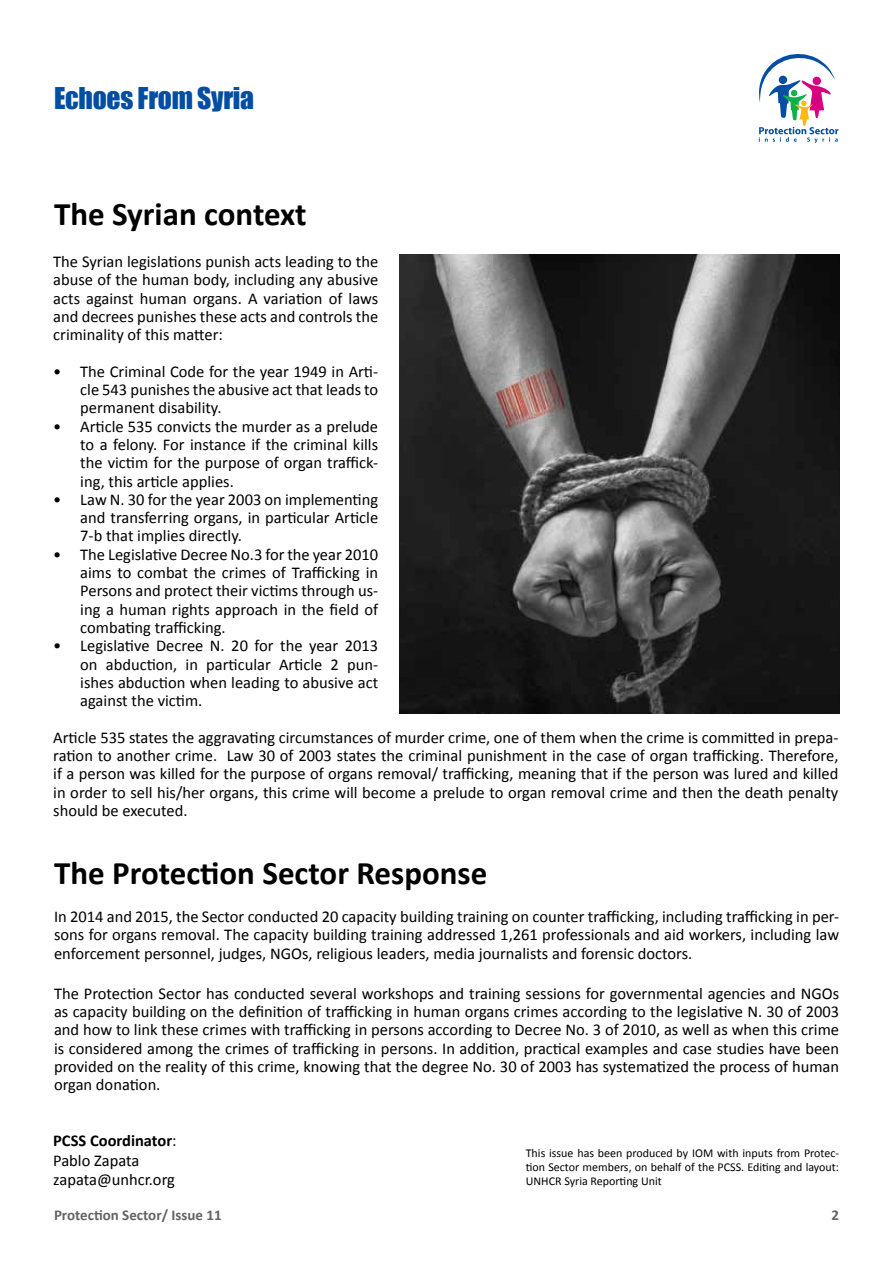
<style>
.page{position:relative;width:893px;height:1263px;background:#fff}
.page>*{position:absolute;margin:0;border:0;box-sizing:border-box;transform-origin:0 0}
.t1{font:700 33px "Calibri";color:#000}
.t2{font:27.6px "Impact";letter-spacing:-.01em;color:#034ea2}
.t3{font:16.5px/18.3px "Calibri";color:#000;text-align:justify}
.t4{font:700 15px "Calibri";color:#646464}
.t5{font:12px/14.4px "Calibri";color:#000;text-align:justify}
.s1{font-weight:700}
</style>
<div class="page">
<svg style="left:759px;top:54px;width:79px;height:89px"></svg>
<img style="left:399px;top:255px;width:440px;height:459px">
<h2 class="t2" style="left:54px;top:77px;width:202px">Echoes From Syria</h2>
<h1 class="t1" style="left:54px;top:193px;width:254px">The Syrian context</h1>
<p class="t3" style="left:53px;top:252px;width:326px">The Syrian legislations punish acts leading to the abuse of the human body, including any abusive acts against human organs. A variation of laws and decrees punishes these acts and controls the criminality of this matter:</p>
<p class="t3" style="left:80px;top:362px;width:299px;text-indent:-27px">• The Criminal Code for the year 1949 in Arti&shy;cle 543 punishes the abusive act that leads to permanent disability.</p>
<p class="t3" style="left:80px;top:417px;width:299px;text-indent:-27px">• Article 535 convicts the murder as a prelude to a felony. For instance if the criminal kills the victim for the purpose of organ traffick&shy;ing, this article applies.</p>
<p class="t3" style="left:80px;top:490px;width:299px;text-indent:-27px">• Law N. 30 for the year 2003 on implementing and transferring organs, in particular Article 7-b that implies directly.</p>
<p class="t3" style="left:80px;top:545px;width:299px;text-indent:-27px">• The Legislative Decree No.3 for the year 2010 aims to combat the crimes of Trafficking in Persons and protect their victims through us&shy;ing a human rights approach in the field of combating trafficking.</p>
<p class="t3" style="left:80px;top:637px;width:299px;text-indent:-27px">• Legislative Decree N. 20 for the year 2013 on abduction, in particular Article 2 pun&shy;ishes abduction when leading to abusive act against the victim.</p>
<p class="t3" style="left:53px;top:728px;width:787px">Article 535 states the aggravating circumstances of murder crime, one of them when the crime is committed in prepa&shy;ration to another crime. Law 30 of 2003 states the criminal punishment in the case of organ trafficking. Therefore, if a person was killed for the purpose of organs removal/ trafficking, meaning that if the person was lured and killed in order to sell his/her organs, this crime will become a prelude to organ removal crime and then the death penalty should be executed.</p>
<h1 class="t1" style="left:54px;top:852px;width:435px">The Protection Sector Response</h1>
<p class="t3" style="left:54px;top:907px;width:787px">In 2014 and 2015, the Sector conducted 20 capacity building training on counter trafficking, including trafficking in per&shy;sons for organs removal. The capacity building training addressed 1,261 professionals and aid workers, including law enforcement personnel, judges, NGOs, religious leaders, media journalists and forensic doctors.</p>
<p class="t3" style="left:54px;top:984px;width:787px">The Protection Sector has conducted several workshops and training sessions for governmental agencies and NGOs as capacity building on the definition of trafficking in human organs crimes according to the legislative N. 30 of 2003 and how to link these crimes with trafficking in persons according to Decree No. 3 of 2010, as well as when this crime is considered among the crimes of trafficking in persons. In addition, practical examples and case studies have been provided on the reality of this crime, knowing that the degree No. 30 of 2003 has systematized the process of human organ donation.</p>
<p class="t3" style="left:53px;top:1130px;width:125px;line-height:19.8px;text-align:left"><span class="s1">PCSS Coordinator</span>:<br>Pablo Zapata zapata@unhcr.org</p>
<p class="t5" style="left:526px;top:1145px;width:315px">This issue has been produced by IOM with inputs from Protec&shy;tion Sector members, on behalf of the PCSS. Editing and layout:<br>UNHCR Syria Reporting Unit</p>
<p class="t4" style="left:54px;top:1206px;width:169px">Protection Sector/ Issue 11</p>
<p class="t4" style="left:831px;top:1206px;width:9px">2</p>
</div>
